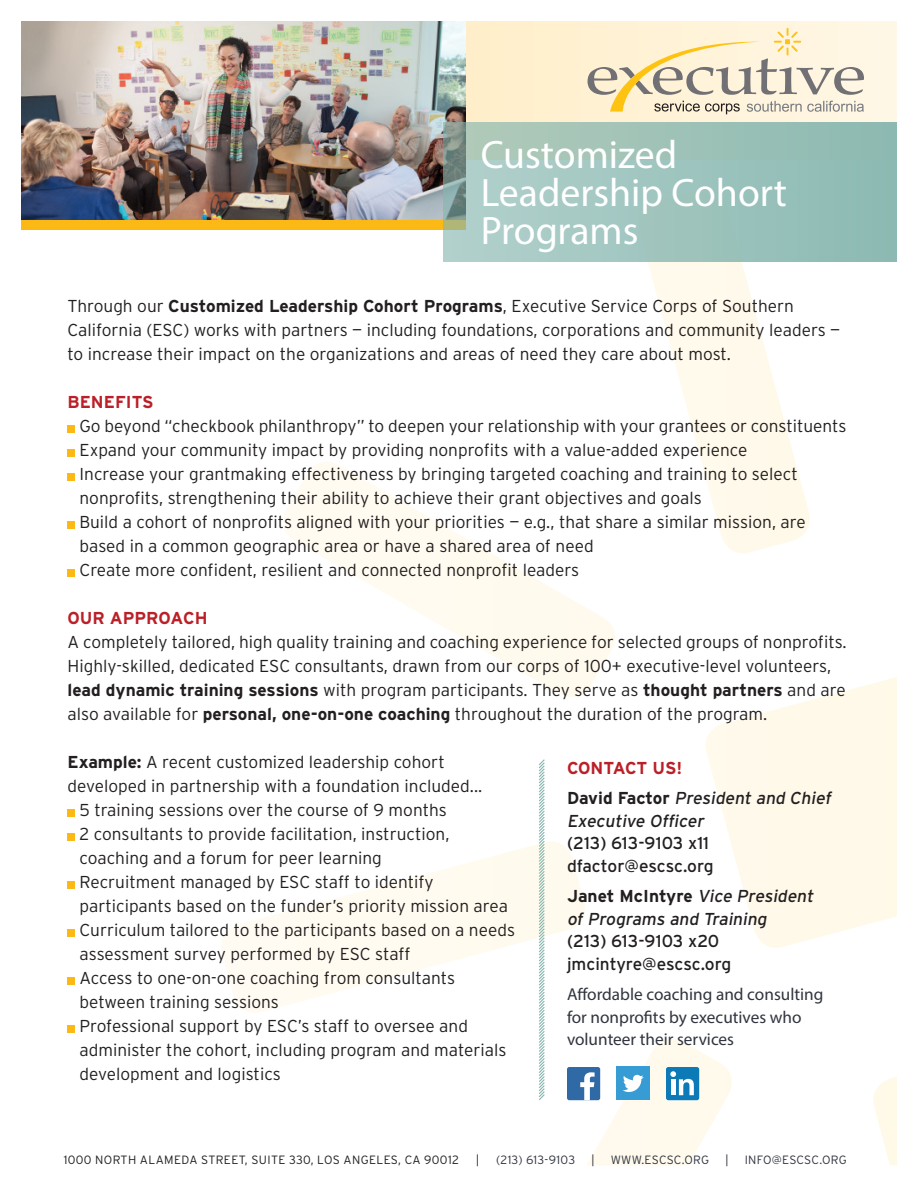
<style>
.page{position:relative;width:918px;height:1188px;background:#fff}
.page>*{position:absolute;margin:0;border:0;box-sizing:border-box;transform-origin:0 0}
.t1{font:39.75px/38px "Myriad Pro";color:#fff}
.t2{font:300 17.25px/24px "Interstate";color:#231f20}
.t3{font:17.25px/22.5px "Interstate";color:#231f20}
.t4{font:17.25px/22.5px "Myriad Pro";color:#30343e}
.t5{font:italic 17.25px/22.5px "Interstate";color:#231f20}
.t6{font:700 17.25px "Interstate";color:#bb2028}
.t7{font:300 12px "Interstate";letter-spacing:.03em;color:#231f20}
.t8{font:300 12px "Interstate";letter-spacing:.015em;color:#30343e}
.s1{font-weight:700}
.s2{font-weight:700;font-style:normal}
.s3{font-style:normal}
.s4{font-style:italic}
</style>
<div class="page">
<svg style="left:283px;top:462px;width:332px;height:235px"></svg>
<svg style="left:221px;top:842px;width:364px;height:171px;fill:#fffbf3"></svg>
<svg style="left:633px;top:261px;width:182px;height:292px;fill:#fffbf1"></svg>
<svg style="left:873px;top:1077px;width:24px;height:89px"></svg>
<svg style="left:706px;top:677px;width:191px;height:271px;fill:#fff9ea"></svg>
<svg style="left:466px;top:22px;width:430px;height:100px;background:#fef1d3"></svg>
<svg style="left:588px;top:28px;width:276px;height:86px;background:#ebdfc4"></svg>
<div style="left:68px;top:425px;width:7px;height:7px;background:#fcb814"></div>
<div style="left:68px;top:449px;width:7px;height:7px;background:#fcb814"></div>
<div style="left:68px;top:473px;width:7px;height:7px;background:#fcb814"></div>
<div style="left:68px;top:521px;width:7px;height:7px;background:#fcb814"></div>
<div style="left:68px;top:569px;width:7px;height:7px;background:#fcb814"></div>
<div style="left:68px;top:809px;width:7px;height:7px;background:#fcb814"></div>
<div style="left:68px;top:833px;width:7px;height:7px;background:#fcb814"></div>
<div style="left:68px;top:881px;width:7px;height:7px;background:#fcb814"></div>
<div style="left:68px;top:929px;width:7px;height:7px;background:#fcb814"></div>
<div style="left:68px;top:977px;width:7px;height:7px;background:#fcb814"></div>
<div style="left:68px;top:1025px;width:7px;height:7px;background:#fcb814"></div>
<svg style="left:538px;top:759px;width:8px;height:341px"></svg>
<div style="left:567px;top:1067px;width:33px;height:33px;background:#2f69a6;border-radius:2px"></div>
<svg style="left:580px;top:1039px;width:152px;height:126px"></svg>
<div style="left:22px;top:198px;width:444px;height:32px;background:#fcb814"></div>
<img style="left:22px;top:22px;width:444px;height:197px">
<svg style="left:443px;top:122px;width:453px;height:139px;background:#9dc1ba"></svg>
<p class="t1" style="left:481px;top:136px;width:308px">Customized<br>Leadership Cohort<br>Programs</p>
<p class="t2" style="left:68px;top:294px;width:774px">Through our <span class="s1">Customized Leadership Cohort Programs</span>, Executive Service Corps of Southern<br>California (ESC) works with partners — including foundations, corporations and community leaders — to increase their impact on the organizations and areas of need they care about most.</p>
<p class="t6" style="left:68px;top:393px;width:88px">BENEFITS</p>
<p class="t2" style="left:80px;top:414px;width:769px">Go beyond “checkbook philanthropy” to deepen your relationship with your grantees or constituents</p>
<p class="t2" style="left:80px;top:438px;width:669px">Expand your community impact by providing nonprofits with a value-added experience</p>
<p class="t2" style="left:80px;top:462px;width:720px">Increase your grantmaking effectiveness by bringing targeted coaching and training to select nonprofits, strengthening their ability to achieve their grant objectives and goals</p>
<p class="t2" style="left:80px;top:510px;width:728px">Build a cohort of nonprofits aligned with your priorities — e.g., that share a similar mission, are based in a common geographic area or have a shared area of need</p>
<p class="t2" style="left:80px;top:558px;width:501px">Create more confident, resilient and connected nonprofit leaders</p>
<p class="t6" style="left:68px;top:609px;width:142px">OUR APPROACH</p>
<p class="t2" style="left:68px;top:630px;width:781px">A completely tailored, high quality training and coaching experience for selected groups of nonprofits.</p>
<p class="t2" style="left:68px;top:654px;width:765px">Highly-skilled, dedicated ESC consultants, drawn from our corps of 100+ executive-level volunteers,</p>
<p class="t2" style="left:68px;top:678px;width:780px"><span class="s1">lead dynamic training sessions</span> with program participants. They serve as <span class="s1">thought partners</span> and are also available for <span class="s1">personal, one-on-one coaching</span> throughout the duration of the program.</p>
<p class="t2" style="left:68px;top:750px;width:416px"><span class="s1">Example:</span> A recent customized leadership cohort developed in partnership with a foundation included...</p>
<p class="t2" style="left:80px;top:798px;width:369px">5 training sessions over the course of 9 months</p>
<p class="t2" style="left:80px;top:822px;width:371px">2 consultants to provide facilitation, instruction, coaching and a forum for peer learning</p>
<p class="t2" style="left:80px;top:870px;width:430px">Recruitment managed by ESC staff to identify participants based on the funder’s priority mission area</p>
<p class="t2" style="left:80px;top:918px;width:437px">Curriculum tailored to the participants based on a needs assessment survey performed by ESC staff</p>
<p class="t2" style="left:80px;top:966px;width:377px">Access to one-on-one coaching from consultants between training sessions</p>
<p class="t2" style="left:80px;top:1014px;width:429px">Professional support by ESC’s staff to oversee and administer the cohort, including program and materials development and logistics</p>
<p class="t6" style="left:567px;top:758px;width:117px">CONTACT US!</p>
<p class="t5" style="left:567px;top:787px;width:269px"><span class="s2">D av i d Fa cto r</span> President and Chief<br>Executive Officer<br><span class="s3">(213) 613-9103 x11 dfactor@escsc.org</span></p>
<p class="t3" style="left:567px;top:885px;width:251px"><span class="s1">Janet McIntyre</span> <span class="s4">Vice President of Programs and Training<br></span>(213) 613-9103 x20 jmcintyre@escsc.org</p>
<p class="t4" style="left:567px;top:983px;width:258px">Affordable coaching and consulting for nonprofits by executives who volunteer their services</p>
<p class="t7" style="left:64px;top:1153px;width:397px">1000 NORTH ALAMEDA STREET, SUITE 330, LOS ANGELES, CA 90012</p>
<p class="t7" style="left:476px;top:1153px;width:5px">|</p>
<p class="t8" style="left:496px;top:1153px;width:80px">(213) 613-9103</p>
<p class="t8" style="left:591px;top:1153px;width:5px">|</p>
<p class="t8" style="left:611px;top:1153px;width:100px">WWW.ESCSC.ORG</p>
<p class="t8" style="left:725px;top:1153px;width:5px">|</p>
<p class="t8" style="left:745px;top:1153px;width:103px">INFO@ESCSC.ORG</p>
</div>
